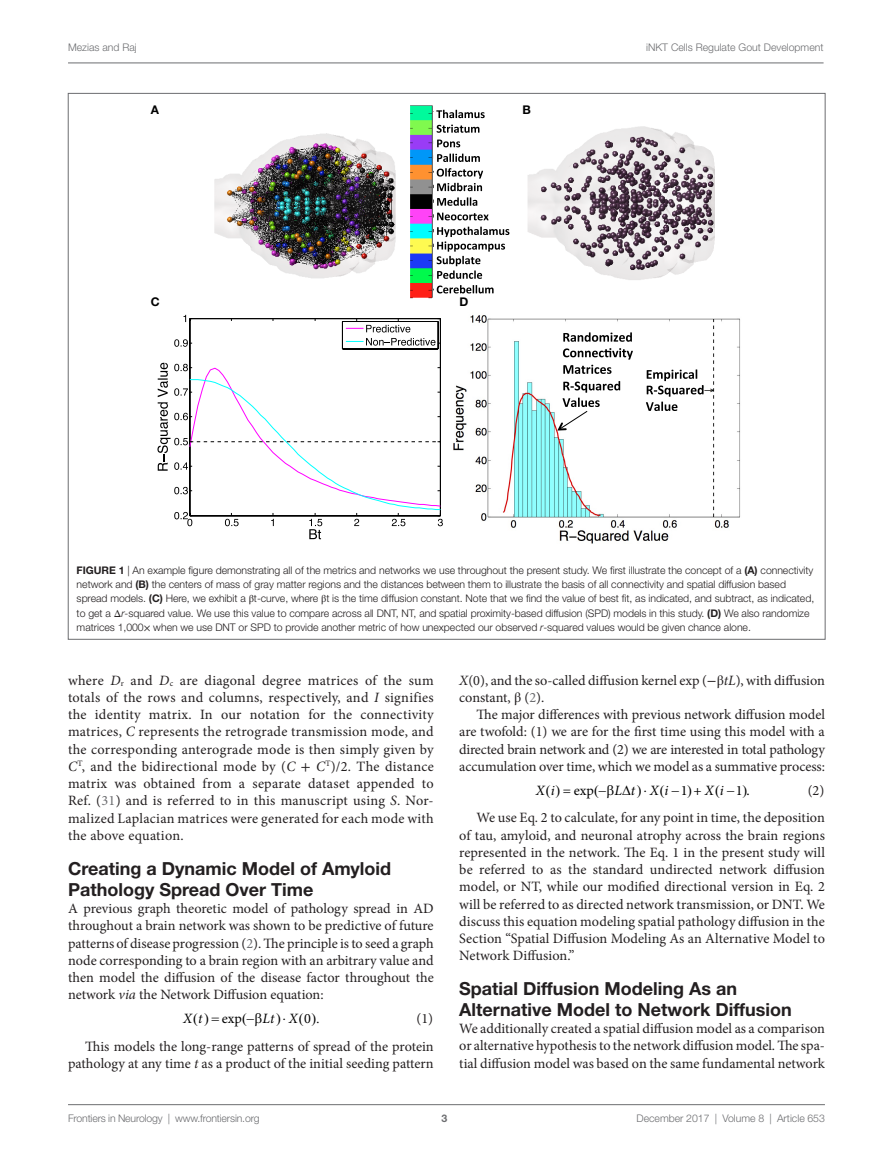
<style>
.page{position:relative;width:893px;height:1170px;background:#fff}
.page>*{position:absolute;margin:0;border:0;box-sizing:border-box;transform-origin:0 0}
.t1{font:700 18px/21px "Helvetica Neue LT Std";color:#231f20}
.t2{font:14.25px/17.2px "Minion Pro";color:#231f20;text-align:justify}
.t3{font:italic 14.25px "Minion Pro";color:#000}
.t4{font:14.25px "Minion Pro";color:#000}
.t5{font:700 12px "Helvetica Neue LT Std";color:#000}
.t6{font:300 10.5px/14.2px "Helvetica Neue LT Std";letter-spacing:-.005em;color:#231f20}
.t7{font:300 10.5px "Helvetica Neue LT Std";color:#6c6d70}
.t8{font:700 10.5px "Helvetica Neue LT Std";color:#6c6d70}
.s1{font-weight:700}
.s2{font-family:"STIX General";font-weight:400}
.s3{font-style:italic}
.s4{font-family:"STIX General"}
.s5{color:#6c6d70}
.s6{font-style:normal}
</style>
<div class="page">
<img style="left:432px;top:199px;width:308px;height:344px">
<svg style="left:646px;top:369px;width:57px;height:42px"></svg>
<svg style="left:563px;top:332px;width:69px;height:10px"></svg>
<svg style="left:563px;top:348px;width:70px;height:11px"></svg>
<svg style="left:563px;top:365px;width:48px;height:9px"></svg>
<svg style="left:557px;top:381px;width:63px;height:50px"></svg>
<img style="left:214px;top:133px;width:182px;height:146px">
<img style="left:410px;top:105px;width:23px;height:194px">
<svg style="left:436px;top:110px;width:49px;height:8px"></svg>
<svg style="left:437px;top:124px;width:42px;height:9px"></svg>
<svg style="left:437px;top:139px;width:23px;height:8px"></svg>
<svg style="left:437px;top:153px;width:43px;height:9px"></svg>
<svg style="left:437px;top:168px;width:46px;height:23px"></svg>
<svg style="left:437px;top:197px;width:40px;height:9px"></svg>
<svg style="left:437px;top:212px;width:52px;height:8px"></svg>
<svg style="left:437px;top:226px;width:72px;height:53px"></svg>
<svg style="left:437px;top:285px;width:57px;height:8px"></svg>
<svg style="left:174px;top:339px;width:18px;height:8px"></svg>
<svg style="left:183px;top:315px;width:9px;height:7px"></svg>
<hr style="left:190px;top:318px;width:250px;height:1px;background:#000">
<hr style="left:190px;top:318px;width:1px;height:198px;background:#000">
<hr style="left:440px;top:318px;width:1px;height:198px;background:#000">
<svg style="left:157px;top:363px;width:286px;height:176px"></svg>
<svg style="left:342px;top:318px;width:99px;height:31px"></svg>
<img style="left:512px;top:126px;width:211px;height:183px">
<hr style="left:68px;top:1104px;width:757px;height:1px;background:#6c6d70">
<hr style="left:68px;top:63px;width:755px;height:1px;background:#6c6d70">
<p class="t7" style="left:68px;top:41px;width:70px">Mezias and Raj</p>
<p class="t7" style="left:646px;top:41px;width:179px">iNKT Cells Regulate Gout Development</p>
<p class="t5" style="left:151px;top:103px;width:10px">A</p>
<p class="t5" style="left:522px;top:103px;width:10px">B</p>
<p class="t5" style="left:151px;top:294px;width:10px">C</p>
<p class="t5" style="left:459px;top:294px;width:10px">D</p>
<p class="t6" style="left:77px;top:562px;width:739px"><span class="s1">Figure 1</span> | An example figure demonstrating all of the metrics and networks we use throughout the present study. We first illustrate the concept of a <span class="s1">(A)</span> connectivity network and <span class="s1">(B)</span> the centers of mass of gray matter regions and the distances between them to illustrate the basis of all connectivity and spatial diffusion based spread models. <span class="s1">(C)</span> Here, we exhibit a <span class="s2">β</span>t-curve, where <span class="s2">β</span>t is the time diffusion constant. Note that we find the value of best fit, as indicated, and subtract, as indicated, to get a <span class="s2">Δ</span><span class="s3">r</span>-squared value. We use this value to compare across all DNT, NT, and spatial proximity-based diffusion (SPD) models in this study. <span class="s1">(D)</span> We also randomize matrices 1,000<span class="s2">×</span> when we use DNT or SPD to provide another metric of how unexpected our observed <span class="s3">r</span>-squared values would be given chance alone.</p>
<p class="t2" style="left:68px;top:671px;width:367px">where <span class="s3">D</span><sub>r</sub> and <span class="s3">D</span><sub>c</sub> are diagonal degree matrices of the sum totals of the rows and columns, respectively, and <span class="s3">I</span> signifies the identity matrix. In our notation for the connectivity matrices, <span class="s3">C</span> represents the retrograde transmission mode, and the corresponding anterograde mode is then simply given by <span class="s3">C</span><sup>T</sup>, and the bidirectional mode by (<span class="s3">C</span> <span class="s4">+</span> <span class="s3">C</span><sup>T</sup>)/2. The distance matrix was obtained from a separate dataset appended to Ref. (<span class="s5">31</span>) and is referred to in this manuscript using <span class="s3">S</span>. Nor&shy;malized Laplacian matrices were generated for each mode with the above equation.</p>
<p class="t1" style="left:68px;top:857px;width:325px">Creating a Dynamic Model of Amyloid<br>Pathology Spread Over Time</p>
<p class="t2" style="left:68px;top:899px;width:367px">A previous graph theoretic model of pathology spread in AD throughout a brain network was shown to be predictive of future patterns of disease progression (<span class="s5">2</span>). The principle is to seed a graph node corresponding to a brain region with an arbitrary value and then model the diffusion of the disease factor throughout the network <span class="s3">via</span> the Network Diffusion equation:</p>
<p class="t3" style="left:183px;top:1008px;width:21px">X t</p>
<p class="t4" style="left:222px;top:1009px;width:90px">exp − <span class="s3">Lt</span> ⋅ <span class="s3">X</span> 0</p>
<p class="t2" style="left:85px;top:1004px;width:350px;line-height:27.5px;text-align:right">(1)<br>This models the long-range patterns of spread of the protein</p>
<p class="t2" style="left:68px;top:1054px;width:367px">pathology at any time <span class="s3">t</span> as a product of the initial seeding pattern</p>
<p class="t2" style="left:459px;top:671px;width:367px"><span class="s3">X</span>(0), and the so-called diffusion kernel exp (<span class="s4">−β</span><span class="s3">tL</span>), with diffusion constant, <span class="s4">β</span> (<span class="s5">2</span>).</p>
<p class="t2" style="left:459px;top:706px;width:367px;text-indent:17px">The major differences with previous network diffusion model are twofold: (1) we are for the first time using this model with a directed brain network and (2) we are interested in total pathology accumulation over time, which we model as a summative process:</p>
<p class="t3" style="left:536px;top:780px;width:101px">Xi <span class="s6">=exp</span>− L t</p>
<p class="t2" style="left:476px;top:776px;width:350px;line-height:27.5px;text-align:right">(2)<br>We use Eq. 2 to calculate, for any point in time, the deposition</p>
<p class="t2" style="left:459px;top:826px;width:367px">of tau, amyloid, and neuronal atrophy across the brain regions represented in the network. The Eq. 1 in the present study will be referred to as the standard undirected network diffusion model, or NT, while our modified directional version in Eq. 2 will be referred to as directed network transmission, or DNT. We discuss this equation modeling spatial pathology diffusion in the Section “Spatial Diffusion Modeling As an Alternative Model to Network Diffusion.”</p>
<p class="t1" style="left:459px;top:977px;width:334px">Spatial Diffusion Modeling As an<br>Alternative Model to Network Diffusion</p>
<p class="t2" style="left:459px;top:1019px;width:367px">We additionally created a spatial diffusion model as a comparison or alternative hypothesis to the network diffusion model. The spa&shy;tial diffusion model was based on the same fundamental network</p>
<p class="t3" style="left:622px;top:780px;width:129px">∆ ⋅X i−<span class="s6">1 +</span>X i <span class="s6">1.</span></p>
<p class="t7" style="left:68px;top:1111px;width:193px">Frontiers in Neurology | www.frontiersin.org</p>
<p class="t7" style="left:636px;top:1111px;width:190px">December 2017 | Volume 8 | Article 653</p>
<p class="t8" style="left:441px;top:1111px;width:7px">3</p>
</div>
